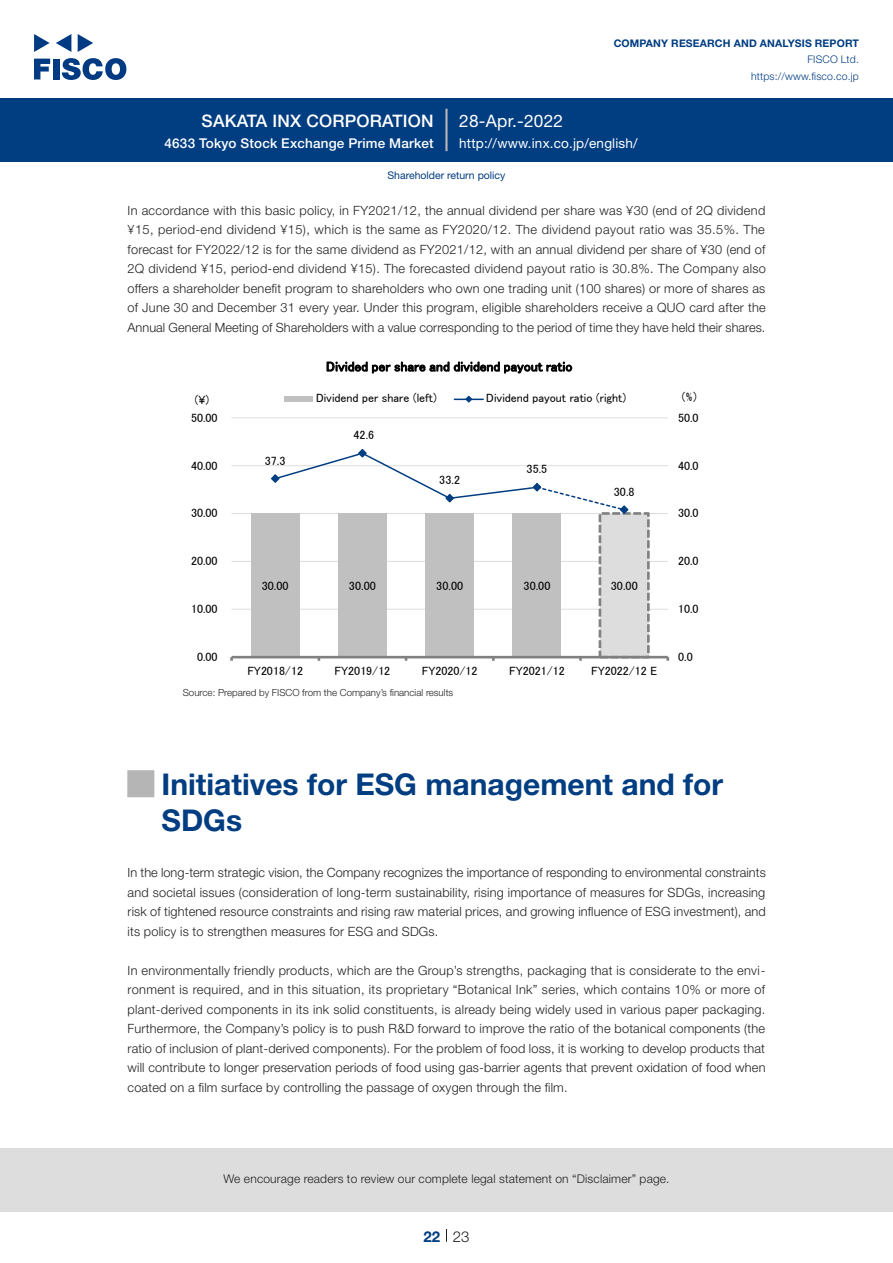
<style>
.page{position:relative;width:893px;height:1263px;background:#fff}
.page>*{position:absolute;margin:0;border:0;box-sizing:border-box;transform-origin:0 0}
.t1{font:700 30px "Helvetica Neue LT Std";color:#003d81}
.t2{font:27px "Hiragino UD Sans Std W6";color:#b5b5b6}
.t3{font:500 17.25px "Helvetica Neue LT Std";letter-spacing:.015em;color:#fff}
.t4{font:17.25px "Helvetica Neue LT Std";letter-spacing:.015em;color:#fff}
.t5{font:300 15px "Helvetica Neue LT Std";color:#231f20}
.t6{font:700 15px "Helvetica Neue LT Std";color:#003d81}
.t7{font:13.5px "MS P Gothic";letter-spacing:.015em;color:#000}
.t8{font:500 13.5px "Helvetica Neue LT Std";letter-spacing:.015em;color:#fff}
.t9{font:13.5px "Helvetica Neue LT Std";letter-spacing:.015em;color:#fff}
.t10{font:300 12.75px/19.5px "Helvetica Neue LT Std";letter-spacing:.02em;color:#231f20;text-align:justify}
.t11{font:12.15px "MS P Gothic";letter-spacing:.005em;color:#000}
.t12{font:12px "MS P Gothic";letter-spacing:-.005em;color:#000}
.t13{font:300 12px "Helvetica Neue LT Std";letter-spacing:.015em;color:#231f20}
.t14{font:700 10.5px "Helvetica Neue LT Std";letter-spacing:.015em;color:#003d81}
.t15{font:300 10.5px/16.5px "Helvetica Neue LT Std";letter-spacing:.015em;color:#003d81;text-align:right}
.t16{font:10.5px "Helvetica Neue LT Std";color:#003d81}
.t17{font:300 9.75px "Helvetica Neue LT Std";color:#231f20}
</style>
<div class="page">
<div style="left:0;top:1148px;width:893px;height:64px;background:#ddd"></div>
<svg style="left:34px;top:59px;width:16px;height:20px"></svg>
<div style="left:53px;top:59px;width:6px;height:20px;background:#003a83"></div>
<svg style="left:62px;top:58px;width:64px;height:22px"></svg>
<svg style="left:34px;top:34px;width:16px;height:18px"></svg>
<svg style="left:78px;top:34px;width:15px;height:18px"></svg>
<svg style="left:56px;top:34px;width:15px;height:18px"></svg>
<div style="left:0;top:98px;width:893px;height:64px;background:#003d81"></div>
<hr style="left:445px;top:109px;width:3px;height:42px;background:#b5b5b6">
<svg style="left:446px;top:1229px;width:1px;height:13px"></svg>
<hr style="left:231px;top:609px;width:437px;height:1px;background:#ddd">
<hr style="left:231px;top:561px;width:437px;height:1px;background:#ddd">
<hr style="left:231px;top:513px;width:437px;height:1px;background:#ddd">
<hr style="left:231px;top:465px;width:437px;height:1px;background:#ddd">
<hr style="left:231px;top:417px;width:437px;height:1px;background:#ddd">
<div style="left:251px;top:513px;width:48px;height:144px;background:#c0c0c0"></div>
<div style="left:338px;top:513px;width:49px;height:144px;background:#c0c0c0"></div>
<div style="left:425px;top:513px;width:49px;height:144px;background:#c0c0c0"></div>
<div style="left:513px;top:513px;width:48px;height:144px;background:#c0c0c0"></div>
<div style="left:600px;top:513px;width:48px;height:144px;background:#ddd"></div>
<div style="left:599px;top:512px;width:51px;height:146px;border:3px dashed #808080"></div>
<hr style="left:232px;top:656px;width:436px;height:2px;background:#808080">
<svg style="left:271px;top:449px;width:358px;height:66px"></svg>
<div style="left:284px;top:396px;width:29px;height:6px;background:#c0c0c0"></div>
<svg style="left:454px;top:395px;width:29px;height:8px"></svg>
<h3 class="t3" style="left:202px;top:110px;width:234px">SAKATA INX CORPORATION</h3>
<p class="t8" style="left:165px;top:135px;width:271px">4633 Tokyo Stock Exchange Prime Market</p>
<h3 class="t4" style="left:459px;top:110px;width:105px">28-Apr.-2022</h3>
<p class="t14" style="left:614px;top:37px;width:247px">COMPANY RESEARCH AND ANALYSIS REPORT</p>
<p class="t15" style="left:751px;top:51px;width:109px">FISCO Ltd. https://www.fisco.co j p.</p>
<p class="t9" style="left:459px;top:135px;width:180px">http://www.inx.co j p. /english/</p>
<p class="t16" style="left:387px;top:169px;width:120px">Shareholder return policy</p>
<p class="t10" style="left:128px;top:200px;width:640px">In accordance with this basic policy in, FY2021/12, the annual dividend per share was ¥30 (end of Q2 dividend ¥15, period-end dividend ¥15 ,) which is the same as FY2020/12. The dividend payout ratio was 35.5%. The forecast for FY2022/12 is for the same dividend as FY2021/12, with an annual dividend per share of ¥30 (end of Q2 dividend ¥15, period-end dividend ¥15 .) The forecasted dividend payout ratio is 30.8%. The Company also offers a shareholder benefit program to shareholders who own one trading unit (100 shares) or more of shares as of June 30 and December 31 every year. Under this program, eligible shareholders receive a QUO card after the Annual General Meeting of Shareholders with a value corresponding to the period of time they have held their shares.</p>
<p class="t12" style="left:195px;top:393px;width:16px">(¥)</p>
<p class="t12" style="left:191px;top:411px;width:28px">50.00</p>
<p class="t12" style="left:191px;top:459px;width:28px">40.00</p>
<p class="t11" style="left:191px;top:507px;width:28px">30.00</p>
<p class="t12" style="left:191px;top:555px;width:28px">20.00</p>
<p class="t12" style="left:191px;top:603px;width:28px">10.00</p>
<p class="t12" style="left:197px;top:651px;width:22px">0.00</p>
<p class="t12" style="left:265px;top:454px;width:22px">37.3</p>
<p class="t7" style="left:326px;top:360px;width:248px">Divided per share and dividend payout ratio</p>
<p class="t12" style="left:486px;top:392px;width:141px">Dividend payout ratio (right(</p>
<p class="t12" style="left:316px;top:392px;width:122px">Dividend per share (left)</p>
<p class="t12" style="left:354px;top:429px;width:22px">42.6</p>
<p class="t12" style="left:439px;top:474px;width:22px">33.2</p>
<p class="t12" style="left:527px;top:463px;width:22px">35.5</p>
<p class="t12" style="left:614px;top:485px;width:22px">30.8</p>
<p class="t11" style="left:262px;top:579px;width:28px">30.00</p>
<p class="t12" style="left:247px;top:664px;width:57px">FY2018/12</p>
<p class="t11" style="left:349px;top:579px;width:28px">30.00</p>
<p class="t12" style="left:335px;top:664px;width:57px">FY2019/12</p>
<p class="t11" style="left:436px;top:579px;width:28px">30.00</p>
<p class="t12" style="left:422px;top:664px;width:57px">FY2020/12</p>
<p class="t11" style="left:524px;top:579px;width:28px">30.00</p>
<p class="t11" style="left:611px;top:579px;width:28px">30.00</p>
<p class="t12" style="left:509px;top:664px;width:57px">FY2021/12</p>
<p class="t12" style="left:591px;top:664px;width:68px">FY2022/12 E</p>
<p class="t17" style="left:183px;top:687px;width:272px">Source: Prepared by FISCO from the Company s’ financial results</p>
<p class="t12" style="left:680px;top:390px;width:20px">(%)</p>
<p class="t12" style="left:678px;top:411px;width:22px">50.0</p>
<p class="t12" style="left:678px;top:459px;width:22px">40.0</p>
<p class="t11" style="left:678px;top:507px;width:22px">30.0</p>
<p class="t12" style="left:678px;top:555px;width:22px">20.0</p>
<p class="t12" style="left:678px;top:603px;width:22px">10.0</p>
<p class="t12" style="left:678px;top:651px;width:16px">0.0</p>
<h2 class="t2" style="left:128px;top:763px;width:28px">█</h2>
<h1 class="t1" style="left:162px;top:766px;width:563px">Initiatives for ESG management and for</h1>
<h1 class="t1" style="left:162px;top:802px;width:82px">SDGs</h1>
<p class="t10" style="left:128px;top:862px;width:640px">In the long-term strategic vision, the Company recognizes the importance of responding to environmental constraints and societal issues (consideration of long-term sustainability, rising importance of measures for SDGs, increasing risk of tightened resource constraints and rising raw material prices, and growing influence of ESG investment ,) and its policy is to strengthen measures for ESG and SDGs.</p>
<p class="t10" style="left:128px;top:960px;width:639px">In environmentally friendly products, which are the Group s’ strengths, packaging that is considerate to the envi-</p>
<p class="t10" style="left:128px;top:999px;width:639px">plant-derived components in its ink solid constituents is, already being widely used in various paper packaging.<br>Furthermore, the Company s’ policy is to push R&amp;D forward to improve the ratio of the botanical components (the ratio of inclusion of plant-derived components .) For the problem of food loss isit, working to develop products that will contribute to longer preservation periods of food using gas-barrier agents that prevent oxidation of food when coated on a film surface by controlling the passage of oxygen through the film.</p>
<p class="t10" style="left:128px;top:979px;width:639px">ronment is required, and in this situation, its proprietary “Botanical Ink” series, which contains 10% or more of</p>
<p class="t13" style="left:223px;top:1171px;width:448px">We encourage readers to review our complete legal statement on “Disclaimer” page.</p>
<p class="t6" style="left:423px;top:1227px;width:18px">22</p>
<p class="t5" style="left:453px;top:1227px;width:18px">23</p>
</div>
